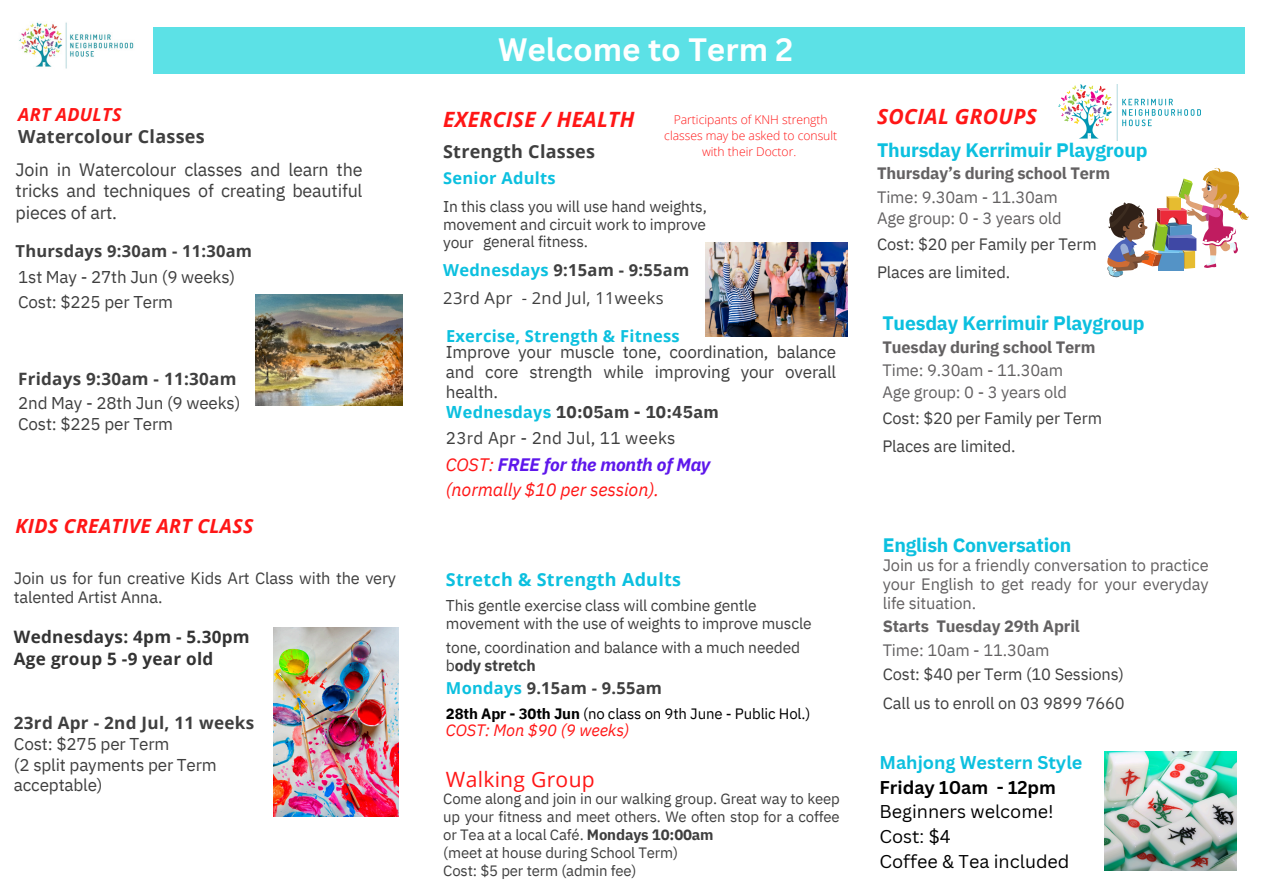
<style>
.page{position:relative;width:1264px;height:894px;background:#fff}
.page>*{position:absolute;margin:0;border:0;box-sizing:border-box;transform-origin:0 0}
.t1{font:33px "Canva Sans";color:#fbfdfd}
.t2{font:700 31.5px "Canva Sans";color:#fff}
.t3{font:italic 700 21px "Open Sans";letter-spacing:.015em;color:#ff1616}
.t4{font:21px "Open Sans";letter-spacing:.015em;color:#ff1616}
.t5{font:700 19.5px "IBM Plex Sans";letter-spacing:-.01em;color:#0cc0df}
.t6{font:italic 700 19.5px "Open Sans";letter-spacing:.015em;color:#ff1616}
.t7{font:18px/21.5px "IBM Plex Sans";letter-spacing:-.01em;color:#3f3f3f;text-align:justify}
.t8{font:18px/24.8px "Canva Sans";color:#000}
.t9{font:italic 18px/24.8px "IBM Plex Sans";letter-spacing:-.01em;color:#ff1616}
.t10{font:700 18px/21.5px "Open Sans";letter-spacing:.015em;color:#3f3f3f}
.t11{font:700 18px "Open Sans";letter-spacing:.015em;color:#0cc0df}
.t12{font:17.1px/20.2px "IBM Plex Sans";letter-spacing:-.01em;color:#3f3f3f}
.t13{font:700 17.1px/21.5px "Open Sans";letter-spacing:.015em;color:#333}
.t14{font:17.1px "IBM Plex Sans";letter-spacing:.015em;color:#3f3f3f}
.t15{font:16.5px/26px "IBM Plex Sans";letter-spacing:-.01em;color:#3f3f3f}
.t16{font:16.5px/19.2px "IBM Plex Sans";letter-spacing:-.01em;color:#636162;text-align:justify}
.t17{font:700 16.5px/23.7px "IBM Plex Sans";letter-spacing:-.01em;color:#636162}
.t18{font:16.5px/28.2px "Open Sans";letter-spacing:.015em;color:#3f3f3f}
.t19{font:700 16.5px "Open Sans";letter-spacing:.015em;color:#3f3f3f}
.t20{font:700 16.5px "Open Sans";letter-spacing:.015em;color:#0cc0df}
.t21{font:italic 16.5px "IBM Plex Sans";letter-spacing:-.01em;color:#ff1616}
.t22{font:15.6px/18px "IBM Plex Sans";letter-spacing:-.01em;color:#3f3f3f}
.t23{font:15px/18px "IBM Plex Sans";letter-spacing:-.01em;color:#3f3f3f;text-align:justify}
.t24{font:15px "IBM Plex Sans";letter-spacing:-.01em;color:#000}
.t25{font:300 12.15px/16.2px "Open Sans";color:#ff1616;text-align:center}
.s1{font-style:italic;color:#ff1616}
.s2{font-family:"Open Sans";font-weight:700}
.s3{font-weight:700;color:#0cc0df}
.s4{font-weight:700}
.s5{font-weight:700;color:#5e17eb}
.s6{color:#0cc0df}
.s7{font-weight:400}
.s8{color:#636162}
.s9{font-weight:700;color:#636162}
</style>
<div class="page">
<img style="left:19px;top:22px;width:115px;height:47px">
<img style="left:256px;top:294px;width:146px;height:111px">
<img style="left:706px;top:242px;width:141px;height:95px">
<img style="left:1058px;top:85px;width:142px;height:55px">
<div style="left:153px;top:27px;width:1091px;height:46px;background:#5ce1e6"></div>
<svg style="left:1107px;top:167px;width:141px;height:110px"></svg>
<img style="left:1104px;top:751px;width:132px;height:119px">
<img style="left:274px;top:627px;width:125px;height:189px">
<p class="t10" style="left:18px;top:104px;width:188px"><span class="s1">ART ADULTS<br></span>Watercolour Classes</p>
<h5 class="t7" style="left:16px;top:158px;width:348px">Join in Watercolour classes and learn the tricks and techniques of creating beautiful pieces of art.</h5>
<p class="t19" style="left:16px;top:240px;width:238px">Thursdays 9:30am - 11:30am</p>
<h3 class="t12" style="left:18px;top:264px;width:218px;line-height:24.8px">1st May - 27th Jun (9 weeks)<br>Cost: $225 per Term</h3>
<p class="t12" style="left:18px;top:366px;width:224px;line-height:24.8px"><span class="s2">Fridays 9:30am - 11:30am<br></span>2nd May - 28th Jun (9 weeks)</p>
<p class="t12" style="left:18px;top:413px;width:156px">Cost: $225 per Term</p>
<h4 class="t6" style="left:16px;top:511px;width:239px">KIDS CREATIVE ART CLASS</h4>
<h5 class="t15" style="left:14px;top:567px;width:384px;line-height:19.2px">Join us for fun creative Kids Art Class with the very talented Artist Anna.</h5>
<h6 class="t13" style="left:14px;top:625px;width:237px">Wednesdays: 4pm - 5.30pm<br>Age group 5 -9 year old</h6>
<p class="t12" style="left:14px;top:711px;width:242px;line-height:20.7px"><span class="s2">23rd Apr - 2nd Jul, 11 weeks<br></span>Cost: $275 per Term<br>(2 split payments per Term acceptable)</p>
<h2 class="t1" style="left:491px;top:22px;width:309px">Welcome to Term 4</h2>
<p class="t2" style="left:498px;top:27px;width:296px">Welcome to Term 2</p>
<p class="t3" style="left:443px;top:104px;width:193px">EXERCISE / HEALTH</p>
<p class="t10" style="left:443px;top:140px;width:154px">Strength Classes</p>
<h6 class="t20" style="left:443px;top:167px;width:114px">Senior Adults</h6>
<h6 class="t25" style="left:664px;top:111px;width:174px">Participants of KNH strength classes may be asked to consult with their Doctor.</h6>
<h5 class="t22" style="left:443px;top:197px;width:265px;text-align:justify">In this class you will use hand weights, movement and circuit work to improve your</h5>
<p class="t22" style="left:483px;top:232px;width:106px">general fitness.</p>
<p class="t18" style="left:443px;top:255px;width:247px"><span class="s3">Wednesdays</span> <span class="s4">9:15am - 9:55am<br></span>23rd Apr - 2nd Jul, 11weeks</p>
<h6 class="t20" style="left:446px;top:324px;width:235px">Exercise, Strength &amp; Fitness</h6>
<h6 class="t12" style="left:446px;top:341px;width:392px">Improve your muscle tone, coordination, balance and core strength while improving your overall health.<br><span class="s3">Wednesdays</span> <span class="s4">10:05am - 10:45am</span></h6>
<h6 class="t14" style="left:446px;top:426px;width:231px">23rd Apr - 2nd Jul, 11 weeks</h6>
<p class="t9" style="left:446px;top:452px;width:266px">COST: <span class="s5">FREE for the month of May </span>(normally $10 per session).</p>
<h6 class="t11" style="left:446px;top:567px;width:237px">Stretch &amp; Strength Adults</h6>
<h6 class="t22" style="left:446px;top:596px;width:312px">This gentle exercise class will combine gentle</h6>
<h5 class="t22" style="left:446px;top:614px;width:367px">movement with the use of weights to improve muscle</h5>
<p class="t22" style="left:446px;top:637px;width:356px">tone, coordination and balance with a much needed b<span class="s4">ody stretch</span></p>
<h3 class="t19" style="left:446px;top:676px;width:218px"><span class="s6">Mondays</span> 9.15am - 9.55am</h3>
<h6 class="t24" style="left:446px;top:703px;width:366px"><span class="s4">28th Apr - 30th Jun</span> (no class on 9th June - Public Hol.)</h6>
<p class="t21" style="left:446px;top:719px;width:185px">COST: Mon $90 (9 weeks)</p>
<p class="t4" style="left:446px;top:764px;width:150px">Walking Group</p>
<p class="t23" style="left:443px;top:789px;width:398px">Come along and join in our walking group. Great way to keep up your fitness and meet others. We often stop for a coffee or Tea at a local Café. <span class="s4">Mondays 10:00am</span></p>
<p class="t23" style="left:443px;top:843px;width:236px">(meet at house during School Term)</p>
<h6 class="t23" style="left:443px;top:861px;width:195px">Cost: $5 per term (admin fee)</h6>
<p class="t3" style="left:877px;top:101px;width:161px">SOCIAL GROUPS</p>
<h1 class="t5" style="left:877px;top:137px;width:272px">Thursday Kerrimuir Playgroup</h1>
<h1 class="t17" style="left:877px;top:161px;width:234px">Thursday’s during school Term<br><span class="s7">Time: 9.30am - 11.30am</span></h1>
<h1 class="t15" style="left:877px;top:205px;width:221px"><span class="s8">Age group: 0 - 3 years old<br></span>Cost: $20 per Family per Term</h1>
<h1 class="t15" style="left:877px;top:259px;width:135px">Places are limited.</h1>
<h4 class="t5" style="left:882px;top:310px;width:264px">Tuesday Kerrimuir Playgroup</h4>
<h4 class="t17" style="left:882px;top:334px;width:214px">Tuesday during school Term<br><span class="s7">Time: 9.30am - 11.30am</span></h4>
<h4 class="t15" style="left:882px;top:378px;width:221px"><span class="s8">Age group: 0 - 3 years old<br></span>Cost: $20 per Family per Term</h4>
<h4 class="t15" style="left:882px;top:432px;width:135px">Places are limited.</h4>
<h3 class="t5" style="left:882px;top:532px;width:190px">English Conversation</h3>
<h3 class="t16" style="left:882px;top:555px;width:327px">Join us for a friendly conversation to practice your English to get ready for your everyday life situation.</h3>
<h3 class="t15" style="left:882px;top:613px;width:243px;line-height:24.2px"><span class="s9">Starts Tuesday 29th April<br></span><span class="s8">Time: 10am - 11.30am<br></span>Cost: $40 per Term (10 Sessions)</h3>
<h3 class="t15" style="left:882px;top:689px;width:243px">Call us to enroll on 03 9899 7660</h3>
<h5 class="t8" style="left:879px;top:749px;width:204px"><span class="s3">Mahjong Western Style<br></span><span class="s4">Friday 10am - 12pm<br></span>Beginners welcome!<br>Cost: $4<br>Coffee &amp; Tea included</h5>
</div>
